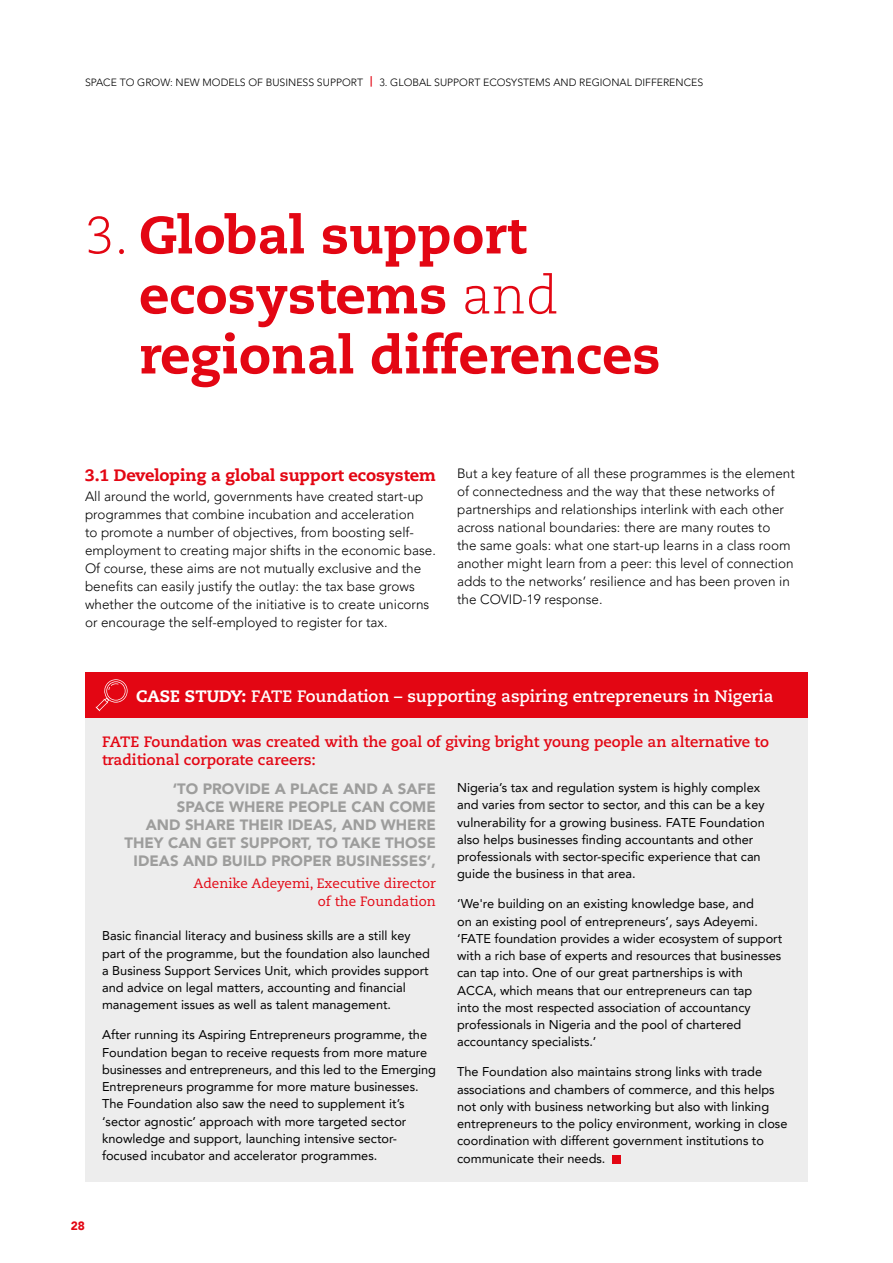
<style>
.page{position:relative;width:893px;height:1263px;background:#fff}
.page>*{position:absolute;margin:0;border:0;box-sizing:border-box;transform-origin:0 0}
.t1{font:800 52.5px/60px "Caecilia";color:#e30613}
.t2{font:700 16.5px "Caecilia";color:#fff}
.t3{font:800 16.5px "Caecilia";letter-spacing:-.005em;color:#e30613}
.t4{font:900 15px/18px "Avenir LT Pro";color:#9d9d9c;text-align:right}
.t5{font:700 15px/18px "Caecilia";color:#e30613}
.t6{font:300 13.5px/18px "Avenir LT Pro";color:#000}
.t7{font:13.5px/18px "Caecilia";color:#e30613;text-align:right}
.t8{font:12.75px/17.2px "Avenir LT Pro";color:#000}
.t9{font:900 12px "Avenir LT Pro";color:#e30613}
.t10{font:300 10.5px "Avenir LT Pro";color:#000}
.s1{font-weight:800;color:#e30613}
.s2{font-weight:300}
.s3{font-weight:800}
</style>
<div class="page">
<div style="left:85px;top:672px;width:723px;height:47px;background:#e30613"></div>
<div style="left:85px;top:719px;width:723px;height:463px;background:#ededed"></div>
<svg style="left:96px;top:679px;width:32px;height:32px"></svg>
<div style="left:613px;top:1155px;width:8px;height:8px;background:#e30613"></div>
<p class="t10" style="left:85px;top:76px;width:620px">SPACE TO GROW: NEW MODELS OF BUSINESS SUPPORT <span class="s1">|</span> 3. GLOBAL SUPPORT ECOSYSTEMS AND REGIONAL DIFFERENCES</p>
<h1 class="t1" style="left:139px;top:205px;width:523px;text-indent:-54px"><span class="s2">3.</span> Global support ecosystems <span class="s2">and </span>regional differences</h1>
<p class="t3" style="left:85px;top:465px;width:352px">3.1 Developing a global support ecosystem</p>
<p class="t6" style="left:85px;top:487px;width:352px">All around the world, governments have created start-up programmes that combine incubation and acceleration<br>to promote a number of objectives, from boosting self&shy;employment to creating major shifts in the economic base.<br>Of course, these aims are not mutually exclusive and the benefits can easily justify the outlay: the tax base grows whether the outcome of the initiative is to create unicorns or encourage the self-employed to register for tax.</p>
<p class="t6" style="left:457px;top:464px;width:339px">But a key feature of all these programmes is the element of connectedness and the way that these networks of partnerships and relationships interlink with each other across national boundaries: there are many routes to<br>the same goals: what one start-up learns in a class room another might learn from a peer: this level of connection adds to the networks’ resilience and has been proven in the COVID-19 response.</p>
<p class="t2" style="left:136px;top:686px;width:639px"><span class="s3">CASE STUDY:</span> FATE Foundation – supporting aspiring entrepreneurs in Nigeria</p>
<p class="t5" style="left:102px;top:733px;width:668px">FATE Foundation was created with the goal of giving bright young people an alternative to traditional corporate careers:</p>
<p class="t4" style="left:124px;top:780px;width:313px">‘TO PROVIDE A PLACE AND A SAFE<br>SPACE WHERE PEOPLE CAN COME<br>AND SHARE THEIR IDEAS, AND WHERE<br>THEY CAN GET SUPPORT, TO TAKE THOSE<br>IDEAS AND BUILD PROPER BUSINESSES’,</p>
<p class="t7" style="left:193px;top:875px;width:244px">Adenike Adeyemi, Executive director of the Foundation</p>
<p class="t8" style="left:102px;top:927px;width:329px">Basic financial literacy and business skills are a still key part of the programme, but the foundation also launched a Business Support Services Unit, which provides support and advice on legal matters, accounting and financial management issues as well as talent management.</p>
<p class="t8" style="left:102px;top:1026px;width:335px">After running its Aspiring Entrepreneurs programme, the Foundation began to receive requests from more mature businesses and entrepreneurs, and this led to the Emerging Entrepreneurs programme for more mature businesses.<br>The Foundation also saw the need to supplement it’s ‘sector agnostic’ approach with more targeted sector knowledge and support, launching intensive sector&shy;focused incubator and accelerator programmes.</p>
<p class="t8" style="left:457px;top:779px;width:309px">Nigeria’s tax and regulation system is highly complex and varies from sector to sector, and this can be a key vulnerability for a growing business. FATE Foundation also helps businesses finding accountants and other professionals with sector-specific experience that can guide the business in that area.</p>
<p class="t8" style="left:457px;top:895px;width:327px">‘We're building on an existing knowledge base, and<br>on an existing pool of entrepreneurs’, says Adeyemi. ‘FATE foundation provides a wider ecosystem of support with a rich base of experts and resources that businesses can tap into. One of our great partnerships is with ACCA, which means that our entrepreneurs can tap<br>into the most respected association of accountancy professionals in Nigeria and the pool of chartered accountancy specialists.’</p>
<p class="t8" style="left:457px;top:1063px;width:332px">The Foundation also maintains strong links with trade associations and chambers of commerce, and this helps not only with business networking but also with linking entrepreneurs to the policy environment, working in close coordination with different government institutions to communicate their needs.</p>
<p class="t9" style="left:71px;top:1218px;width:16px">28</p>
</div>
